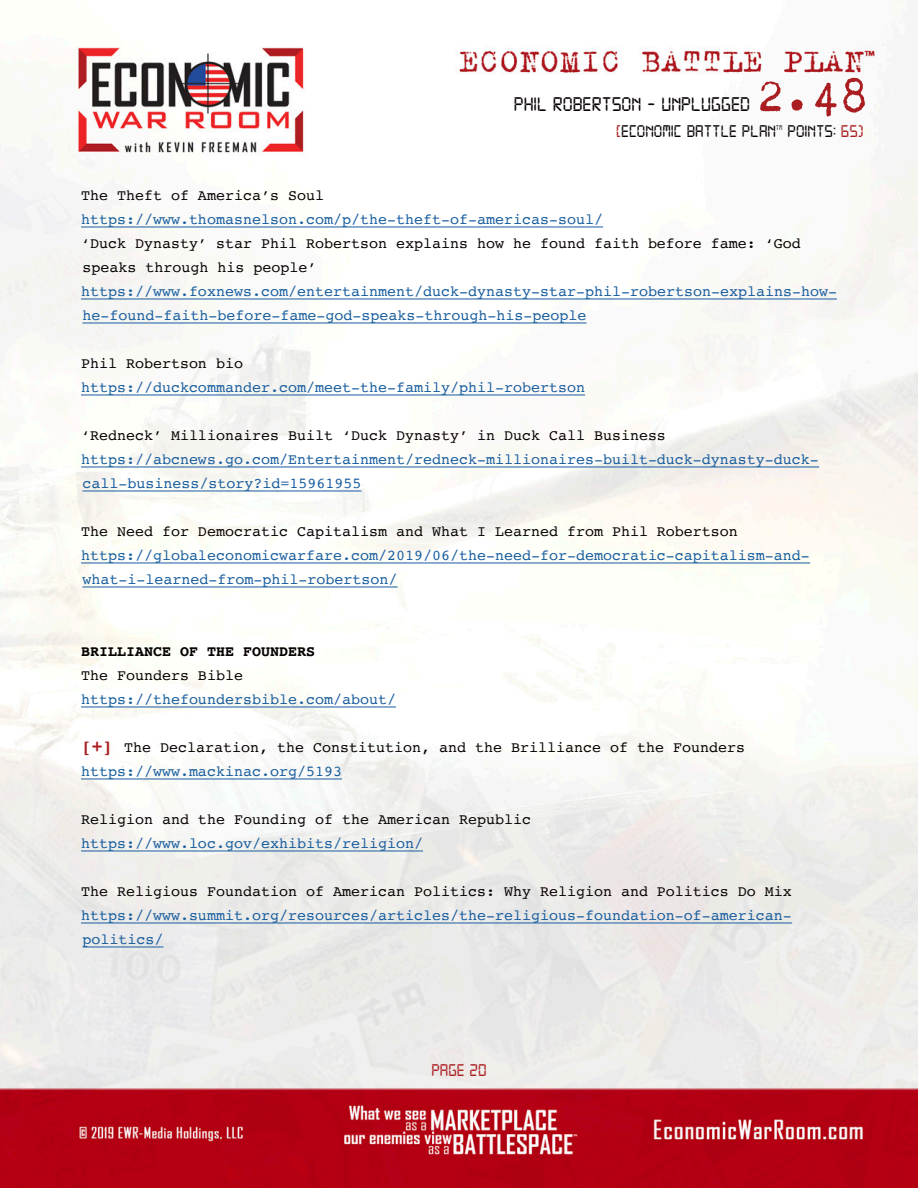
<style>
.page{position:relative;width:918px;height:1188px;background:#fff}
.page>*{position:absolute;margin:0;border:0;box-sizing:border-box;transform-origin:0 0}
.t1{font:51px "Trixie";color:#aa1e21}
.t2{font:21px "Digital 7";color:#080302}
.t3{font:18px "Digital 7";color:#080302}
.t4{font:18px "Digital 7";color:#aa1e21}
.t5{font:15px/24px "Courier";color:#175d9e}
.t6{font:15px/24px "Courier";color:#080302}
.t7{font:700 15px "Courier";color:#080302}
.t8{font:7.05px "Digital 7";color:#080302}
.s1{color:#aa1e21}
.s2{font-weight:700;font-size:18px;color:#aa1e21}
</style>
<div class="page">
<img style="left:0;top:35px;width:918px;height:1153px">
<hr style="left:81px;top:227px;width:522px;height:1px;background:#175d9e">
<hr style="left:81px;top:299px;width:756px;height:1px;background:#175d9e">
<hr style="left:82px;top:323px;width:505px;height:1px;background:#175d9e">
<hr style="left:81px;top:395px;width:504px;height:1px;background:#175d9e">
<hr style="left:81px;top:467px;width:738px;height:1px;background:#175d9e">
<hr style="left:82px;top:491px;width:280px;height:1px;background:#175d9e">
<hr style="left:81px;top:563px;width:729px;height:1px;background:#175d9e">
<hr style="left:82px;top:587px;width:316px;height:1px;background:#175d9e">
<hr style="left:81px;top:707px;width:315px;height:1px;background:#175d9e">
<hr style="left:81px;top:779px;width:261px;height:1px;background:#175d9e">
<hr style="left:81px;top:851px;width:342px;height:1px;background:#175d9e">
<hr style="left:81px;top:923px;width:711px;height:1px;background:#175d9e">
<hr style="left:82px;top:947px;width:82px;height:1px;background:#175d9e">
<h1 class="t1" style="left:756px;top:62px;width:114px">2.48</h1>
<p class="t3" style="left:616px;top:123px;width:161px"><span class="s1">[</span>ECONOMIC BATTLE PLAN</p>
<p class="t8" style="left:776px;top:124px;width:8px">TM</p>
<p class="t3" style="left:788px;top:123px;width:78px">POINTS: <span class="s1">65)</span></p>
<h2 class="t2" style="left:514px;top:95px;width:238px">PHIL ROBERTSON - UNPLUGGED</h2>
<p class="t6" style="left:81px;top:183px;width:245px">The Theft of America’s Soul</p>
<p class="t5" style="left:81px;top:207px;width:524px">https://www.thomasnelson.com/p/the-theft-of-americas-soul/</p>
<p class="t6" style="left:81px;top:231px;width:721px">‘Duck Dynasty’ star Phil Robertson explains how he found faith before fame: ‘God speaks through his people’</p>
<p class="t5" style="left:81px;top:279px;width:757px">https://www.foxnews.com/entertainment/duck-dynasty-star-phil-robertson-explains-how&shy;he-found-faith-before-fame-god-speaks-through-his-people</p>
<p class="t6" style="left:81px;top:351px;width:164px">Phil Robertson bio</p>
<p class="t5" style="left:81px;top:375px;width:506px">https://duckcommander.com/meet-the-family/phil-robertson</p>
<p class="t6" style="left:81px;top:423px;width:586px">‘Redneck’ Millionaires Built ‘Duck Dynasty’ in Duck Call Business</p>
<p class="t5" style="left:81px;top:447px;width:739px">https://abcnews.go.com/Entertainment/redneck-millionaires-built-duck-dynasty-duck&shy;call-business/story?id=15961955</p>
<p class="t6" style="left:81px;top:519px;width:658px">The Need for Democratic Capitalism and What I Learned from Phil Robertson</p>
<p class="t5" style="left:81px;top:543px;width:730px">https://globaleconomicwarfare.com/2019/06/the-need-for-democratic-capitalism-and&shy;what-i-learned-from-phil-robertson/</p>
<p class="t7" style="left:81px;top:640px;width:236px">BRILLIANCE OF THE FOUNDERS</p>
<p class="t6" style="left:81px;top:663px;width:164px">The Founders Bible</p>
<p class="t5" style="left:81px;top:687px;width:317px">https://thefoundersbible.com/about/</p>
<p class="t6" style="left:81px;top:735px;width:666px"><span class="s2">[+]</span> The Declaration, the Constitution, and the Brilliance of the Founders</p>
<p class="t5" style="left:81px;top:759px;width:263px">https://www.mackinac.org/5193</p>
<p class="t6" style="left:81px;top:807px;width:452px">Religion and the Founding of the American Republic</p>
<p class="t5" style="left:81px;top:831px;width:344px">https://www.loc.gov/exhibits/religion/</p>
<p class="t6" style="left:81px;top:879px;width:712px">The Religious Foundation of American Politics: Why Religion and Politics Do Mix</p>
<p class="t5" style="left:81px;top:903px;width:712px">https://www.summit.org/resources/articles/the-religious-foundation-of-american&shy;politics/</p>
<p class="t4" style="left:431px;top:1062px;width:57px">PAGE 20</p>
</div>
